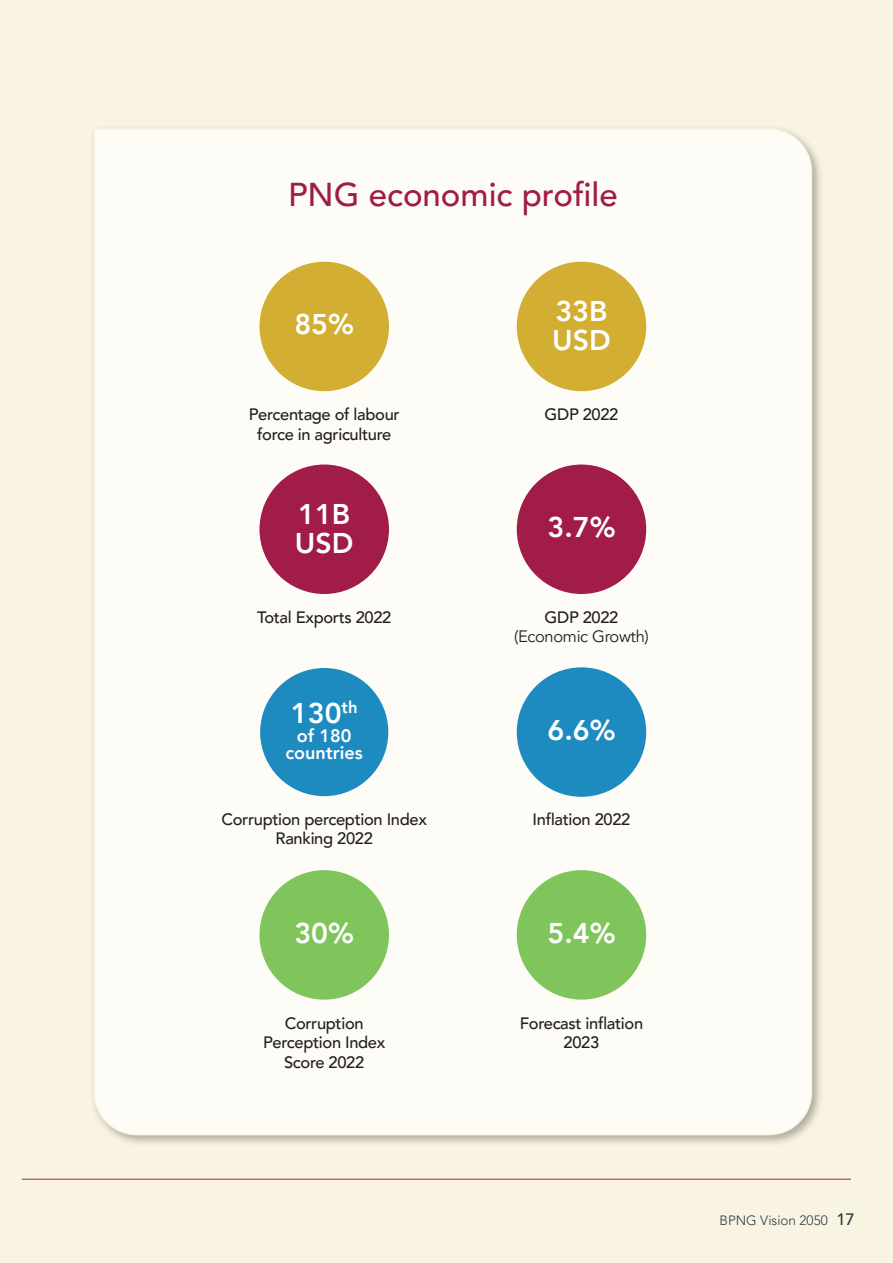
<style>
.page{position:relative;width:893px;height:1263px;background:#f9f4e2}
.page>*{position:absolute;margin:0;border:0;box-sizing:border-box;transform-origin:0 0}
.t1{font:500 33px "Avenir LT Pro";color:#a11c48}
.t2{font:800 28.5px/28.5px "Avenir LT Pro";color:#fff}
.t3{font:800 18px/16.5px "Avenir LT Pro";color:#fff;text-align:center}
.t4{font:500 16.5px/19.5px "Avenir LT Pro";letter-spacing:-.02em;color:#231f20;text-align:center}
.t5{font:16.5px "Avenir LT Pro";letter-spacing:-.02em;color:#231f20}
.t6{font:300 13.5px "Avenir LT Pro";color:#293c47}
.s1{font-weight:500;font-size:16.5px}
</style>
<div class="page">
<hr style="left:22px;top:1179px;width:829px;height:1px;background:#a11c48">
<div style="left:90px;top:124px;width:734px;height:1023px;background:#231f20;opacity:.35"></div>
<div style="left:93px;top:127px;width:720px;height:1009px;background:#fdfcf6"></div>
<div style="left:259px;top:262px;width:130px;height:129px;background:#d2af33;border-radius:50%"></div>
<div style="left:517px;top:262px;width:129px;height:129px;background:#d2af33;border-radius:50%"></div>
<div style="left:259px;top:464px;width:130px;height:130px;background:#a11c48;border-radius:50%"></div>
<div style="left:517px;top:464px;width:129px;height:130px;background:#a11c48;border-radius:50%"></div>
<div style="left:260px;top:668px;width:128px;height:128px;background:#1e8bc0;border-radius:50%"></div>
<div style="left:517px;top:667px;width:129px;height:130px;background:#1e8bc0;border-radius:50%"></div>
<div style="left:259px;top:870px;width:130px;height:130px;background:#80c55b;border-radius:50%"></div>
<div style="left:517px;top:870px;width:129px;height:130px;background:#80c55b;border-radius:50%"></div>
<h1 class="t1" style="left:288px;top:175px;width:331px">PNG economic profile</h1>
<h2 class="t2" style="left:294px;top:310px;width:61px">85%</h2>
<h2 class="t2" style="left:552px;top:297px;width:60px">33B<br>USD</h2>
<p class="t4" style="left:249px;top:405px;width:152px">Percentage of labour force in agriculture</p>
<p class="t4" style="left:545px;top:405px;width:75px">GDP 2022</p>
<h2 class="t2" style="left:295px;top:500px;width:60px">11B<br>USD</h2>
<h2 class="t2" style="left:547px;top:513px;width:70px">3.7%</h2>
<p class="t4" style="left:257px;top:607px;width:136px">Total Exports 2022</p>
<p class="t4" style="left:545px;top:607px;width:75px">GDP 2022</p>
<p class="t5" style="left:514px;top:627px;width:136px">(Economic Growth)</p>
<h2 class="t2" style="left:291px;top:699px;width:68px">130<sup>th</sup></h2>
<p class="t3" style="left:286px;top:728px;width:79px">of 180 countries</p>
<h2 class="t2" style="left:547px;top:716px;width:70px">6.6%</h2>
<p class="t4" style="left:222px;top:810px;width:207px">Corruption perception Index<br>Ranking 2022</p>
<p class="t4" style="left:533px;top:810px;width:99px">Inflation 2022</p>
<h2 class="t2" style="left:294px;top:919px;width:61px">30%</h2>
<h2 class="t2" style="left:547px;top:919px;width:70px">5.4%</h2>
<p class="t4" style="left:263px;top:1014px;width:124px">Corruption<br>Perception Index<br>Score 2022</p>
<p class="t4" style="left:520px;top:1014px;width:125px">Forecast inflation<br>2023</p>
<p class="t6" style="left:719px;top:1212px;width:137px">BPNG Vision 2050 <span class="s1">17</span></p>
</div>
